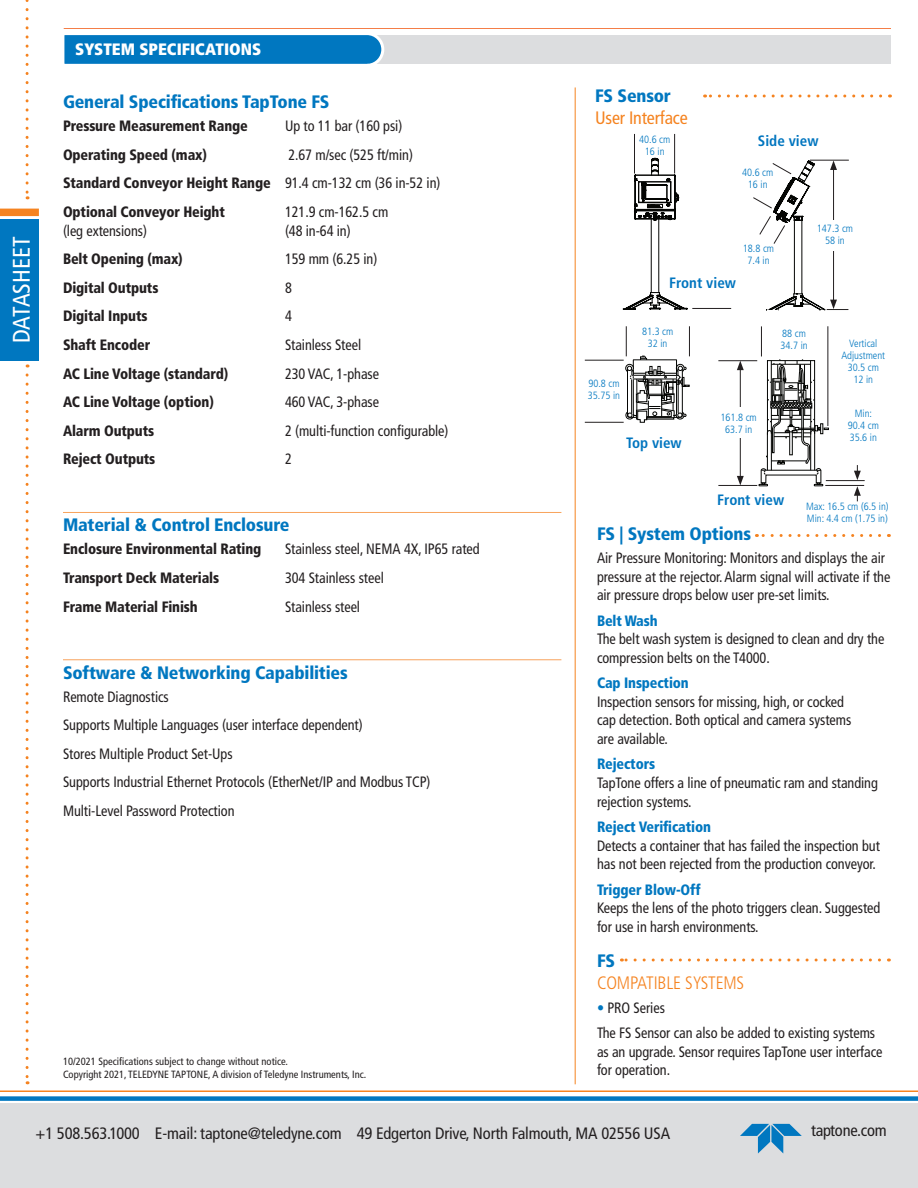
<style>
.page{position:relative;width:918px;height:1188px;background:#fff}
.page>*{position:absolute;margin:0;border:0;box-sizing:border-box;transform-origin:0 0}
.t1{font:condensed 24px "Frutiger LT Std";color:#fff}
.t2{font:900 condensed 18px "Frutiger LT Std";letter-spacing:-.01em;color:#0077c0}
.t3{font:300 condensed 18px "Frutiger LT Std";letter-spacing:-.01em;color:#f58320}
.t4{font:condensed 18px "Frutiger LT Std";letter-spacing:-.01em;color:#f58320}
.t5{font:condensed 16.5px "Frutiger LT Std";letter-spacing:-.01em;color:#231f20}
.t6{font:900 condensed 16.5px "Frutiger LT Std";color:#fff}
.t7{font:condensed 15px/18.6px "Frutiger LT Std";letter-spacing:-.005em;color:#231f20;scale:.95 1}
.t8{font:900 condensed 15px/28.7px "Frutiger LT Std";letter-spacing:-.01em;color:#231f20;scale:.95 1}
.t9{font:900 condensed 15px "Frutiger LT Std";letter-spacing:-.01em;color:#0077c0;scale:.95 1}
.t10{font:700 condensed 15px "Frutiger LT Std";color:#0075bf}
.t11{font:300 condensed 10.5px/12px "Frutiger LT Std";color:#0077c0;text-align:center}
.t12{font:condensed 10.5px/12.6px "Frutiger LT Std";color:#231f20}
.s1{font-weight:400}
.s2{color:#0077c0}
</style>
<div class="page">
<div style="left:0;top:1103px;width:918px;height:85px;background:#dcdddf"></div>
<div style="left:0;top:1096px;width:918px;height:5px;background:#0077c0"></div>
<hr style="left:0;top:1090px;width:918px;height:2px;background:#f58320">
<div style="left:0;top:220px;width:39px;height:141px;background:#0077c0"></div>
<div style="left:0;top:209px;width:39px;height:7px;background:#f58320"></div>
<div style="left:73px;top:35px;width:818px;height:29px;background:#dcdddf"></div>
<svg style="left:64px;top:35px;width:320px;height:29px;background:#067ac1"></svg>
<hr style="left:64px;top:28px;width:827px;height:1px;background:#f47e47">
<svg style="left:740px;top:1124px;width:62px;height:29px"></svg>
<hr style="left:575px;top:87px;width:1px;height:997px;background:#f58320">
<svg style="left:26px;top:0;width:3px;height:199px"></svg>
<svg style="left:705px;top:94px;width:176px;height:4px"></svg>
<svg style="left:756px;top:534px;width:124px;height:3px"></svg>
<svg style="left:621px;top:958px;width:259px;height:4px"></svg>
<svg style="left:26px;top:375px;width:3px;height:709px"></svg>
<hr style="left:63px;top:512px;width:498px;height:1px;background:#f8a35c">
<hr style="left:63px;top:659px;width:498px;height:1px;background:#f8a35c">
<hr style="left:692px;top:308px;width:39px;height:1px;background:#231f20">
<svg style="left:622px;top:154px;width:71px;height:156px"></svg>
<hr style="left:634px;top:134px;width:1px;height:40px;background:#231f20">
<hr style="left:674px;top:134px;width:1px;height:40px;background:#231f20">
<hr style="left:810px;top:160px;width:39px;height:1px;background:#231f20">
<svg style="left:753px;top:159px;width:95px;height:152px"></svg>
<hr style="left:740px;top:368px;width:1px;height:110px;background:#231f20">
<svg style="left:737px;top:476px;width:7px;height:9px"></svg>
<svg style="left:737px;top:361px;width:7px;height:9px"></svg>
<div style="left:716px;top:407px;width:42px;height:30px;background:#fff"></div>
<svg style="left:625px;top:356px;width:65px;height:67px"></svg>
<hr style="left:585px;top:360px;width:39px;height:1px;background:#231f20">
<hr style="left:585px;top:422px;width:39px;height:1px;background:#231f20">
<hr style="left:626px;top:326px;width:1px;height:30px;background:#231f20">
<hr style="left:689px;top:326px;width:1px;height:30px;background:#231f20">
<svg style="left:759px;top:358px;width:70px;height:128px"></svg>
<hr style="left:718px;top:360px;width:39px;height:1px;background:#231f20">
<hr style="left:718px;top:485px;width:39px;height:1px;background:#231f20">
<hr style="left:825px;top:485px;width:39px;height:1px;background:#231f20">
<hr style="left:826px;top:480px;width:39px;height:1px;background:#231f20">
<hr style="left:761px;top:326px;width:1px;height:30px;background:#231f20">
<hr style="left:827px;top:326px;width:1px;height:100px;background:#231f20">
<svg style="left:854px;top:486px;width:7px;height:15px"></svg>
<svg style="left:854px;top:465px;width:7px;height:15px"></svg>
<h1 class="t1" style="left:7px;top:343px;width:108px;rotate:-90deg">DATASHEET</h1>
<p class="t6" style="left:75px;top:39px;width:188px">SYSTEM SPECIFICATIONS</p>
<p class="t2" style="left:63px;top:91px;width:268px">General Specifications TapTone FS</p>
<p class="t8" style="left:63px;top:112px;width:196px">Pressure Measurement Range</p>
<p class="t7" style="left:285px;top:117px;width:125px">Up to 11 bar (160 psi)</p>
<p class="t8" style="left:63px;top:140px;width:153px">Operating Speed (max)</p>
<p class="t8" style="left:63px;top:140px;width:399px;text-indent:225px"><span class="s1">2.67 m/sec (525 ft/min)<br></span>Standard Conveyor Height Range <span class="s1">91.4 cm-132 cm (36 in-52 in)<br></span>Optional Conveyor Height</p>
<p class="t7" style="left:285px;top:203px;width:110px">121.9 cm-162.5 cm</p>
<p class="t7" style="left:63px;top:221px;width:90px">(leg extensions)</p>
<p class="t7" style="left:285px;top:221px;width:71px">(48 in-64 in)</p>
<p class="t8" style="left:63px;top:245px;width:128px">Belt Opening (max)</p>
<p class="t7" style="left:285px;top:250px;width:99px">159 mm (6.25 in)</p>
<p class="t8" style="left:63px;top:273px;width:102px">Digital Outputs</p>
<p class="t7" style="left:285px;top:278px;width:9px">8</p>
<p class="t8" style="left:63px;top:302px;width:90px">Digital Inputs</p>
<p class="t7" style="left:285px;top:307px;width:9px">4</p>
<p class="t8" style="left:63px;top:330px;width:93px">Shaft Encoder</p>
<p class="t7" style="left:285px;top:336px;width:82px">Stainless Steel</p>
<p class="t8" style="left:63px;top:359px;width:175px">AC Line Voltage (standard)</p>
<p class="t7" style="left:285px;top:364px;width:101px">230 VAC, 1-phase</p>
<p class="t8" style="left:63px;top:388px;width:160px">AC Line Voltage (option)</p>
<p class="t7" style="left:285px;top:393px;width:101px">460 VAC, 3-phase</p>
<p class="t8" style="left:63px;top:416px;width:98px">Alarm Outputs</p>
<p class="t7" style="left:285px;top:421px;width:174px">2 (multi-function configurable)</p>
<p class="t8" style="left:63px;top:445px;width:99px">Reject Outputs</p>
<p class="t7" style="left:285px;top:450px;width:9px">2</p>
<p class="t2" style="left:63px;top:514px;width:228px">Material &amp; Control Enclosure</p>
<p class="t8" style="left:63px;top:535px;width:210px">Enclosure Environmental Rating</p>
<p class="t7" style="left:285px;top:540px;width:206px">Stainless steel, NEMA 4X, IP65 rated</p>
<p class="t8" style="left:63px;top:563px;width:166px">Transport Deck Materials</p>
<p class="t7" style="left:285px;top:569px;width:106px">304 Stainless steel</p>
<p class="t8" style="left:63px;top:592px;width:143px">Frame Material Finish</p>
<p class="t7" style="left:285px;top:597px;width:81px">Stainless steel</p>
<p class="t2" style="left:63px;top:661px;width:286px">Software &amp; Networking Capabilities</p>
<p class="t7" style="left:63px;top:682px;width:388px;line-height:28.7px">Remote Diagnostics<br>Supports Multiple Languages (user interface dependent)<br>Stores Multiple Product Set-Ups<br>Supports Industrial Ethernet Protocols (EtherNet/IP and Modbus TCP)<br>Multi-Level Password Protection</p>
<p class="t12" style="left:63px;top:1056px;width:305px">10/2021 Specifications subject to change without notice.<br>Copyright 2021, TELEDYNE TAPTONE, A division of Teledyne Instruments, Inc.</p>
<p class="t2" style="left:595px;top:85px;width:77px">FS Sensor</p>
<p class="t4" style="left:595px;top:107px;width:94px">User Interface</p>
<p class="t11" style="left:639px;top:134px;width:33px">40.6 cm<br>16 in</p>
<p class="t10" style="left:758px;top:132px;width:62px">Side view</p>
<p class="t11" style="left:742px;top:167px;width:33px">40.6 cm<br>16 in</p>
<p class="t11" style="left:743px;top:243px;width:33px">18.8 cm<br>7.4 in</p>
<p class="t11" style="left:817px;top:222px;width:38px">147.3 cm<br>58 in</p>
<p class="t10" style="left:669px;top:274px;width:68px">Front view</p>
<p class="t11" style="left:588px;top:378px;width:34px;text-align:left">90.8 cm<br>35.75 in</p>
<p class="t11" style="left:642px;top:325px;width:33px">81.3 cm<br>32 in</p>
<p class="t10" style="left:626px;top:434px;width:57px">Top view</p>
<p class="t11" style="left:721px;top:411px;width:38px">161.8 cm<br>63.7 in</p>
<p class="t11" style="left:781px;top:328px;width:29px;text-align:left">88 cm<br>34.7 in</p>
<p class="t11" style="left:841px;top:337px;width:45px">Vertical<br>Adjustment<br>30.5 cm<br>12 in</p>
<p class="t11" style="left:848px;top:407px;width:33px">Min:<br>90.4 cm<br>35.6 in</p>
<p class="t10" style="left:717px;top:491px;width:68px">Front view</p>
<p class="t11" style="left:806px;top:501px;width:84px;text-align:left">Max: 16.5 cm (6.5 in)<br>Min: 4.4 cm (1.75 in)</p>
<p class="t2" style="left:597px;top:523px;width:156px">FS | System Options</p>
<p class="t7" style="left:597px;top:549px;width:310px">Air Pressure Monitoring: Monitors and displays the air pressure at the rejector. Alarm signal will activate if the air pressure drops below user pre-set limits.</p>
<p class="t9" style="left:597px;top:612px;width:65px">Belt Wash</p>
<p class="t7" style="left:597px;top:630px;width:304px">The belt wash system is designed to clean and dry the compression belts on the T4000.</p>
<p class="t9" style="left:597px;top:674px;width:98px">Cap Inspection</p>
<p class="t7" style="left:597px;top:692px;width:269px">Inspection sensors for missing, high, or cocked cap detection. Both optical and camera systems are available.</p>
<p class="t9" style="left:597px;top:755px;width:63px">Rejectors</p>
<p class="t7" style="left:597px;top:774px;width:297px">TapTone offers a line of pneumatic ram and standing rejection systems.</p>
<p class="t9" style="left:597px;top:818px;width:121px">Reject Verification</p>
<p class="t7" style="left:597px;top:836px;width:299px">Detects a container that has failed the inspection but has not been rejected from the production conveyor.</p>
<p class="t9" style="left:597px;top:880px;width:111px">Trigger Blow-Off</p>
<p class="t7" style="left:597px;top:899px;width:300px">Keeps the lens of the photo triggers clean. Suggested for use in harsh environments.</p>
<p class="t2" style="left:597px;top:950px;width:20px">FS</p>
<p class="t3" style="left:597px;top:973px;width:149px">COMPATIBLE SYSTEMS</p>
<p class="t7" style="left:597px;top:995px;width:294px;line-height:25.3px"><span class="s2">•</span> PRO Series<br>The FS Sensor can also be added to existing systems</p>
<p class="t7" style="left:597px;top:1042px;width:302px">as an upgrade. Sensor requires TapTone user interface for operation.</p>
<p class="t5" style="left:36px;top:1124px;width:636px">+1 508.563.1000 E-mail: taptone@teledyne.com 49 Edgerton Drive, North Falmouth, MA 02556 USA</p>
<p class="t5" style="left:811px;top:1121px;width:77px">taptone.com</p>
</div>
